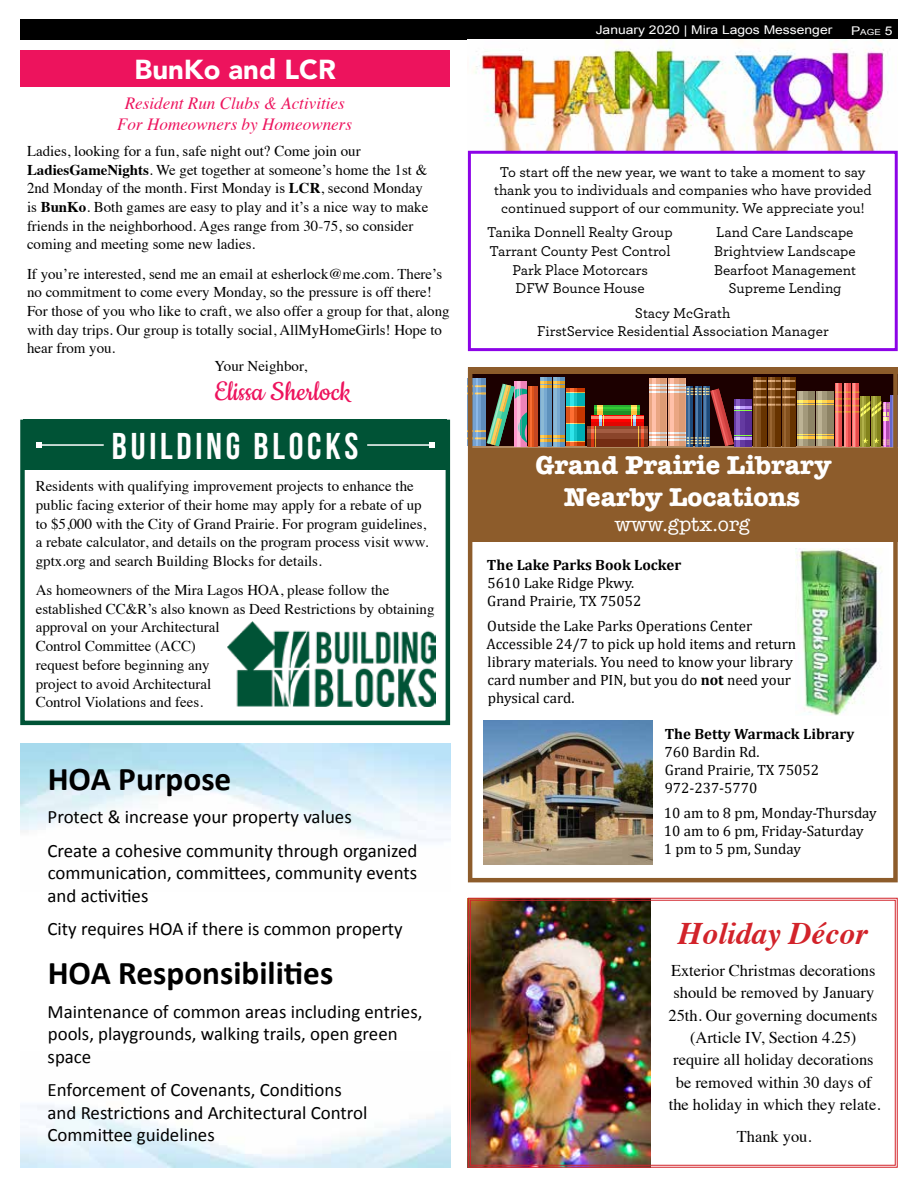
<style>
.page{position:relative;width:918px;height:1188px;background:#fff}
.page>*{position:absolute;margin:0;border:0;box-sizing:border-box;transform-origin:0 0}
.t1{font:37.2px "Bebas Neue";letter-spacing:.1em;color:#fff}
.t2{font:700 33.3px "Calibri";color:#000}
.t3{font:31.35px "Cookie";color:#ed135d}
.t4{font:italic 700 31.35px "Times";color:#d2232a}
.t5{font:900 27.45px "Avenir";color:#fff}
.t6{font:700 26.7px/32px "American Typewriter";color:#fff;text-align:center}
.t7{font:20.4px "American Typewriter";color:#fff}
.t8{font:18.9px/22.6px "Calibri";color:#000}
.t9{font:italic 17.1px/20.5px "Times";color:#ed135d;text-align:center}
.t10{font:16.5px/22.4px "Times";color:#000;text-align:center}
.t11{font:15px/18.8px "Times";color:#000}
.t12{font:500 15px/18.8px "Archer";color:#000;text-align:center}
.t13{font:15px/18px "Cambria";color:#000}
.t14{font:700 15px "Cambria";color:#000}
.t15{font:12px "Arial";color:#fff;scale:1.16 1}
.t16{font:8.4px "Arial";color:#fff;scale:1.16 1}
.s1{font-weight:700}
.s2{font-size:12px}
</style>
<div class="page">
<img style="left:484px;top:720px;width:168px;height:144px">
<div style="left:20px;top:20px;width:878px;height:20px;background:#000"></div>
<div style="left:20px;top:51px;width:430px;height:36px;background:#ed135d"></div>
<svg style="left:20px;top:419px;width:431px;height:307px"></svg>
<div style="left:24px;top:420px;width:423px;height:50px;background:#005336"></div>
<hr style="left:367px;top:444px;width:65px;height:2px;background:#fff">
<svg style="left:429px;top:442px;width:6px;height:6px"></svg>
<hr style="left:39px;top:444px;width:65px;height:2px;background:#fff">
<svg style="left:36px;top:442px;width:6px;height:6px"></svg>
<div style="left:468px;top:374px;width:430px;height:74px;background:#1c0000"></div>
<hr style="left:468px;top:446px;width:430px;height:2px;background:#b38b63">
<div style="left:782px;top:377px;width:13px;height:69px;background:#83501d"></div>
<hr style="left:784px;top:377px;width:2px;height:69px;background:#996532">
<div style="left:790px;top:377px;width:5px;height:69px;background:#673300"></div>
<svg style="left:515px;top:381px;width:6px;height:3px"></svg>
<hr style="left:517px;top:381px;width:2px;height:65px;background:#fdbbd9">
<div style="left:521px;top:381px;width:6px;height:65px;background:#ed83b8"></div>
<svg style="left:475px;top:378px;width:6px;height:6px"></svg>
<hr style="left:477px;top:378px;width:1px;height:68px;background:#8bb8e8">
<div style="left:481px;top:378px;width:5px;height:68px;background:#5f8cbc"></div>
<svg style="left:566px;top:393px;width:12px;height:42px"></svg>
<hr style="left:570px;top:388px;width:3px;height:58px;background:#30e5eb">
<div style="left:578px;top:388px;width:7px;height:58px;background:#00adb3"></div>
<svg style="left:566px;top:407px;width:12px;height:16px"></svg>
<hr style="left:570px;top:407px;width:3px;height:16px;background:#fe6e33">
<div style="left:578px;top:407px;width:7px;height:16px;background:#c63600"></div>
<svg style="left:566px;top:406px;width:19px;height:1px"></svg>
<svg style="left:566px;top:423px;width:19px;height:1px"></svg>
<svg style="left:553px;top:377px;width:7px;height:58px"></svg>
<hr style="left:555px;top:377px;width:2px;height:69px;background:#8bb9d5">
<div style="left:560px;top:377px;width:5px;height:69px;background:#5e92bd"></div>
<div style="left:540px;top:377px;width:11px;height:69px;background:#77a9d1"></div>
<hr style="left:541px;top:377px;width:3px;height:69px;background:#8bb9d5">
<hr style="left:547px;top:377px;width:4px;height:69px;background:#5e92bd">
<svg style="left:540px;top:381px;width:45px;height:12px"></svg>
<svg style="left:540px;top:435px;width:45px;height:11px"></svg>
<svg style="left:529px;top:386px;width:6px;height:60px"></svg>
<hr style="left:531px;top:386px;width:1px;height:60px;background:#f96e33">
<hr style="left:535px;top:386px;width:3px;height:60px;background:#c64722">
<div style="left:587px;top:426px;width:60px;height:20px;background:#8a442a"></div>
<hr style="left:587px;top:429px;width:60px;height:4px;background:#a35c42">
<div style="left:587px;top:439px;width:60px;height:7px;background:#742d13"></div>
<svg style="left:604px;top:415px;width:27px;height:7px"></svg>
<hr style="left:591px;top:417px;width:52px;height:2px;background:#ff866a">
<hr style="left:591px;top:422px;width:52px;height:4px;background:#e10501">
<svg style="left:604px;top:406px;width:27px;height:6px"></svg>
<hr style="left:594px;top:407px;width:46px;height:2px;background:#3c3">
<hr style="left:594px;top:412px;width:46px;height:3px;background:#1d8f26">
<svg style="left:591px;top:406px;width:13px;height:40px"></svg>
<svg style="left:631px;top:406px;width:12px;height:40px"></svg>
<div style="left:768px;top:377px;width:13px;height:69px;background:#83501d"></div>
<hr style="left:770px;top:377px;width:2px;height:69px;background:#996532">
<div style="left:775px;top:377px;width:6px;height:69px;background:#673300"></div>
<div style="left:754px;top:377px;width:12px;height:69px;background:#83501d"></div>
<hr style="left:755px;top:377px;width:2px;height:69px;background:#996532">
<div style="left:761px;top:377px;width:5px;height:69px;background:#673300"></div>
<svg style="left:473px;top:384px;width:54px;height:62px"></svg>
<hr style="left:652px;top:379px;width:3px;height:67px;background:#ffc0a9">
<div style="left:661px;top:379px;width:5px;height:67px;background:#dc9b74"></div>
<div style="left:668px;top:379px;width:17px;height:67px;background:#eaa683"></div>
<hr style="left:671px;top:379px;width:3px;height:67px;background:#ffc0a9">
<div style="left:679px;top:379px;width:6px;height:67px;background:#dc9b74"></div>
<svg style="left:649px;top:380px;width:240px;height:66px"></svg>
<div style="left:891px;top:395px;width:7px;height:51px;background:#8383d6"></div>
<div style="left:468px;top:367px;width:430px;height:515px;border:4px solid #8d5c2b"></div>
<div style="left:468px;top:448px;width:430px;height:94px;background:#8d5c2b"></div>
<img style="left:473px;top:40px;width:415px;height:109px">
<svg style="left:467px;top:149px;width:431px;height:203px"></svg>
<img style="left:467px;top:897px;width:431px;height:271px">
<div style="left:470px;top:900px;width:426px;height:266px;border:1px solid #d2232a"></div>
<img style="left:796px;top:549px;width:86px;height:166px">
<h3 class="t5" style="left:135px;top:46px;width:203px">BunKo and LCR</h3>
<p class="t9" style="left:117px;top:92px;width:237px">Resident Run Clubs &amp; Activities<br>For Homeowners by Homeowners</p>
<p class="t11" style="left:27px;top:140px;width:403px">Ladies, looking for a fun, safe night out? Come join our <span class="s1">LadiesGameNights</span>. We get together at someone’s home the 1st &amp; 2nd Monday of the month. First Monday is <span class="s1">LCR</span>, second Monday is <span class="s1">BunKo</span>. Both games are easy to play and it’s a nice way to make friends in the neighborhood. Ages range from 30-75, so consider coming and meeting some new ladies.</p>
<p class="t11" style="left:27px;top:263px;width:417px">If you’re interested, send me an email at esherlock@me.com. There’s</p>
<p class="t11" style="left:27px;top:282px;width:406px">no commitment to come every Monday, so the pressure is off there!</p>
<p class="t11" style="left:27px;top:300px;width:424px">For those of you who like to craft, we also offer a group for that, along</p>
<p class="t11" style="left:27px;top:319px;width:417px">with day trips. Our group is totally social, AllMyHomeGirls! Hope to</p>
<p class="t11" style="left:27px;top:338px;width:90px">hear from you.</p>
<p class="t11" style="left:215px;top:356px;width:94px">Your Neighbor,</p>
<h3 class="t3" style="left:215px;top:375px;width:138px">Elissa Sherlock</h3>
<h1 class="t1" style="left:112px;top:426px;width:248px">BUILDING BLOCKS</h1>
<p class="t11" style="left:36px;top:476px;width:394px">Residents with qualifying improvement projects to enhance the public facing exterior of their home may apply for a rebate of up to $5,000 with the City of Grand Prairie. For program guidelines, a rebate calculator, and details on the program process visit www. gptx.org and search Building Blocks for details.</p>
<p class="t11" style="left:36px;top:579px;width:400px">As homeowners of the Mira Lagos HOA, please follow the established CC&amp;R’s also known as Deed Restrictions by obtaining approval on your Architectural<br>Control Committee (ACC)<br>request before beginning any<br>project to avoid Architectural<br>Control Violations and fees.</p>
<h2 class="t2" style="left:48px;top:758px;width:185px">HOA Purpose</h2>
<p class="t8" style="left:47px;top:801px;width:372px;line-height:33.2px">Protect &amp; increase your property values<br>Create a cohesive community through organized</p>
<p class="t8" style="left:48px;top:862px;width:371px">communication, committees, community events and activities</p>
<p class="t8" style="left:47px;top:918px;width:357px">City requires HOA if there is common property</p>
<h2 class="t2" style="left:48px;top:952px;width:287px">HOA Responsibilities</h2>
<p class="t8" style="left:48px;top:1000px;width:376px">Maintenance of common areas including entries, pools, playgrounds, walking trails, open green space</p>
<p class="t8" style="left:47px;top:1078px;width:322px">Enforcement of Covenants, Conditions and Restrictions and Architectural Control<br>Committee guidelines</p>
<p class="t15" style="left:596px;top:22px;width:206px">January 2020 | Mira Lagos Messenger</p>
<p class="t16" style="left:851px;top:27px;width:37px"><span class="s2">P</span>age <span class="s2">5</span></p>
<p class="t12" style="left:494px;top:162px;width:379px;line-height:18px">To start off the new year, we want to take a moment to say thank you to individuals and companies who have provided continued support of our community. We appreciate you!</p>
<p class="t12" style="left:487px;top:222px;width:187px">Tanika Donnell Realty Group<br>Tarrant County Pest Control<br>Park Place Motorcars<br>DFW Bounce House</p>
<p class="t12" style="left:714px;top:222px;width:144px">Land Care Landscape<br>Brightview Landscape<br>Bearfoot Management<br>Supreme Lending</p>
<p class="t12" style="left:537px;top:303px;width:293px;line-height:18px">Stacy McGrath<br>FirstService Residential Association Manager</p>
<h3 class="t6" style="left:535px;top:448px;width:297px">Grand Prairie Library<br>Nearby Locations</h3>
<h3 class="t7" style="left:615px;top:509px;width:137px">www.gptx.org</h3>
<p class="t14" style="left:487px;top:554px;width:196px">The Lake Parks Book Locker</p>
<p class="t13" style="left:487px;top:574px;width:156px">5610 Lake Ridge Pkwy.<br>Grand Prairie, TX 75052</p>
<p class="t13" style="left:487px;top:617px;width:311px">Outside the Lake Parks Operations Center Accessible 24/7 to pick up hold items and return library materials. You need to know your library card number and PIN, but you do <span class="s1">not</span> need your physical card.</p>
<p class="t14" style="left:665px;top:723px;width:191px">The Betty Warmack Library</p>
<p class="t13" style="left:665px;top:743px;width:156px">760 Bardin Rd.<br>Grand Prairie, TX 75052<br>972-237-5770</p>
<p class="t13" style="left:664px;top:804px;width:214px">10 am to 8 pm, Monday-Thursday<br>10 am to 6 pm, Friday-Saturday<br>1 pm to 5 pm, Sunday</p>
<h3 class="t4" style="left:678px;top:904px;width:191px">Holiday Décor</h3>
<p class="t10" style="left:668px;top:958px;width:214px">Exterior Christmas decorations should be removed by January<br>25th. Our governing documents (Article IV, Section 4.25) require all holiday decorations be removed within 30 days of the holiday in which they relate.</p>
<p class="t10" style="left:737px;top:1124px;width:76px">Thank you.</p>
</div>
